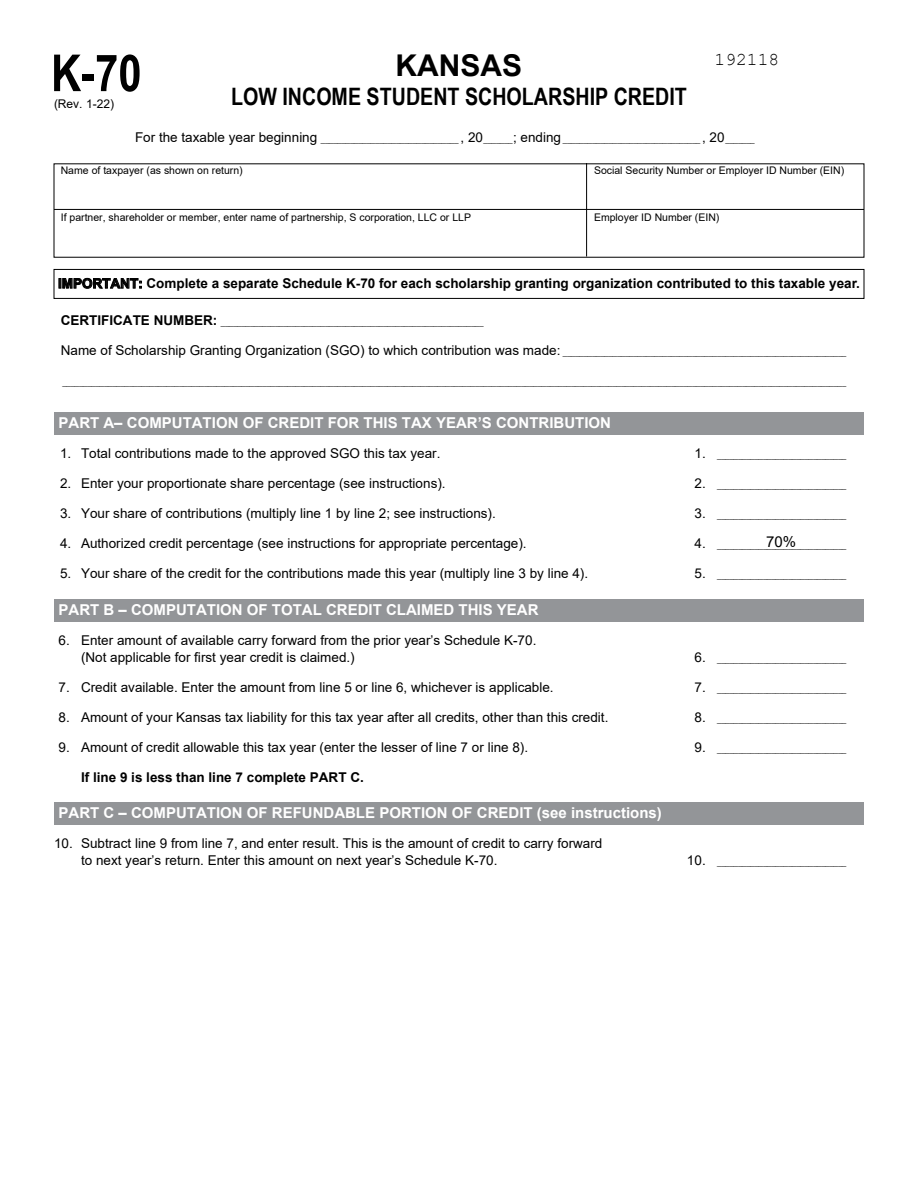
<style>
.page{position:relative;width:918px;height:1188px;background:#fff}
.page>*{position:absolute;margin:0;border:0;box-sizing:border-box;transform-origin:0 0}
.t1{font:700 51px "Arial Narrow";color:#000}
.t2{font:700 30px "Arial";color:#000}
.t3{font:700 24px "Arial Narrow";color:#000}
.t4{font:18px "Courier New";color:#000}
.t5{font:700 15px "Arial";color:#fff}
.t6{font:15px "Arial";color:#000}
.t7{font:13.5px/16.5px "Arial";color:#000}
.t8{font:700 13.5px "Arial";color:#000}
.t9{font:12px "Arial";color:#000}
.t10{font:10.5px "Arial";color:#000}
.t11{font:7.5px "Arial";color:#000}
.s1{font-size:13.5px}
</style>
<div class="page">
<div style="left:54px;top:802px;width:810px;height:23px;background:#939598"></div>
<div style="left:54px;top:599px;width:810px;height:23px;background:#939598"></div>
<div style="left:54px;top:412px;width:810px;height:23px;background:#939598"></div>
<div style="left:54px;top:269px;width:810px;height:30px;border:1px solid #000"></div>
<hr style="left:54px;top:209px;width:810px;height:1px;background:#000">
<hr style="left:586px;top:163px;width:1px;height:94px;background:#000">
<h2 class="t2" style="left:396px;top:44px;width:128px">KANSAS</h2>
<h3 class="t4" style="left:715px;top:48px;width:66px">192118</h3>
<h2 class="t1" style="left:51px;top:35px;width:92px">K-70</h2>
<p class="t9" style="left:54px;top:96px;width:62px">(Rev. 1-22)</p>
<h1 class="t3" style="left:231px;top:78px;width:457px">LOW INCOME STUDENT SCHOLARSHIP CREDIT</h1>
<p class="t7" style="left:135px;top:129px;width:184px">For the taxable year beginning</p>
<p class="t7" style="left:460px;top:129px;width:24px">, 20</p>
<p class="t7" style="left:513px;top:129px;width:50px">; ending</p>
<p class="t7" style="left:702px;top:129px;width:24px">, 20</p>
<p class="t10" style="left:61px;top:164px;width:184px">Name of taxpayer (as shown on return)</p>
<p class="t10" style="left:594px;top:164px;width:252px">Social Security Number or Employer ID Number (EIN)</p>
<p class="t10" style="left:61px;top:210px;width:412px">If partner, shareholder or member, enter name of partnership, S corporation, LLC or LLP</p>
<p class="t10" style="left:594px;top:210px;width:127px">Employer ID Number (EIN)</p>
<p class="t11" style="left:321px;top:134px;width:139px">_________________________________</p>
<p class="t11" style="left:484px;top:134px;width:31px">_______</p>
<p class="t11" style="left:563px;top:134px;width:139px">_________________________________</p>
<p class="t11" style="left:726px;top:134px;width:31px">_______</p>
<p class="t8" style="left:58px;top:274px;width:803px">IMPORTANT: Complete a separate Schedule K-70 for each scholarship granting organization contributed to this taxable year.</p>
<p class="t8" style="left:61px;top:311px;width:158px">CERTIFICATE NUMBER:</p>
<p class="t7" style="left:61px;top:342px;width:501px">Name of Scholarship Granting Organization (SGO) to which contribution was made:</p>
<p class="t11" style="left:221px;top:317px;width:264px">_______________________________________________________________</p>
<p class="t11" style="left:563px;top:347px;width:285px">____________________________________________________________________</p>
<p class="t11" style="left:62px;top:377px;width:785px">____________________________________________________________________________________________________________________________________________________________________________________________</p>
<h2 class="t5" style="left:58px;top:413px;width:554px">PART A– COMPUTATION OF CREDIT FOR THIS TAX YEAR’S CONTRIBUTION</h2>
<p class="t7" style="left:60px;top:445px;width:382px">1. Total contributions made to the approved SGO this tax year.</p>
<p class="t7" style="left:60px;top:475px;width:387px">2. Enter your proportionate share percentage (see instructions).</p>
<p class="t7" style="left:60px;top:505px;width:437px">3. Your share of contributions (multiply line 1 by line 2; see instructions).</p>
<p class="t7" style="left:60px;top:535px;width:468px">4. Authorized credit percentage (see instructions for appropriate percentage).</p>
<p class="t6" style="left:766px;top:531px;width:32px">70%</p>
<p class="t7" style="left:60px;top:565px;width:530px">5. Your share of the credit for the contributions made this year (multiply line 3 by line 4).</p>
<h2 class="t5" style="left:58px;top:599px;width:482px">PART B – COMPUTATION OF TOTAL CREDIT CLAIMED THIS YEAR</h2>
<p class="t7" style="left:81px;top:632px;width:457px;text-indent:-23px">6. Enter amount of available carry forward from the prior year’s Schedule K-70. (Not applicable for first year credit is claimed.)</p>
<p class="t7" style="left:58px;top:679px;width:497px">7. Credit available. Enter the amount from line 5 or line 6, whichever is applicable.</p>
<p class="t7" style="left:58px;top:709px;width:551px">8. Amount of your Kansas tax liability for this tax year after all credits, other than this credit.</p>
<p class="t7" style="left:58px;top:739px;width:471px">9. Amount of credit allowable this tax year (enter the lesser of line 7 or line 8).</p>
<p class="t11" style="left:694px;top:451px;width:153px"><span class="s1">1.</span> _______________________________</p>
<p class="t11" style="left:694px;top:481px;width:153px"><span class="s1">2.</span> _______________________________</p>
<p class="t11" style="left:694px;top:511px;width:153px"><span class="s1">3.</span> _______________________________</p>
<p class="t11" style="left:694px;top:541px;width:153px"><span class="s1">4.</span> _______________________________</p>
<p class="t11" style="left:694px;top:571px;width:153px"><span class="s1">5.</span> _______________________________</p>
<p class="t11" style="left:694px;top:654px;width:153px"><span class="s1">6.</span> _______________________________</p>
<p class="t11" style="left:694px;top:684px;width:153px"><span class="s1">7.</span> _______________________________</p>
<p class="t11" style="left:694px;top:714px;width:153px"><span class="s1">8.</span> _______________________________</p>
<p class="t11" style="left:694px;top:744px;width:153px"><span class="s1">9.</span> _______________________________</p>
<p class="t8" style="left:81px;top:767px;width:284px">If line 9 is less than line 7 complete PART C.</p>
<h2 class="t5" style="left:58px;top:803px;width:605px">PART C – COMPUTATION OF REFUNDABLE PORTION OF CREDIT (see instructions)</h2>
<p class="t7" style="left:81px;top:835px;width:523px;text-indent:-27px">10. Subtract line 9 from line 7, and enter result. This is the amount of credit to carry forward to next year’s return. Enter this amount on next year’s Schedule K-70.</p>
<p class="t11" style="left:687px;top:857px;width:161px"><span class="s1">10.</span> _______________________________</p>
</div>
